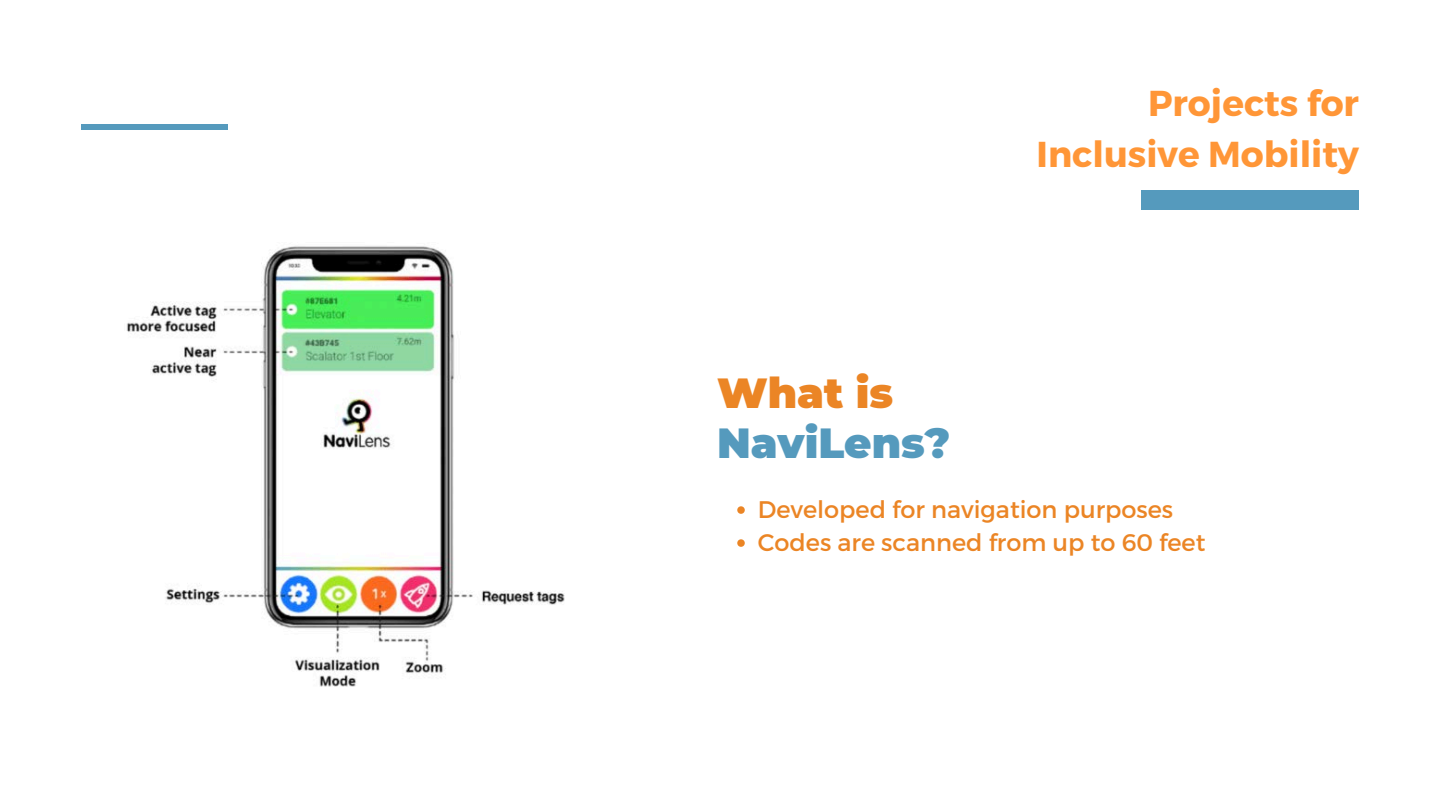
<style>
.page{position:relative;width:1440px;height:810px;background:#fff}
.page>*{position:absolute;margin:0;border:0;box-sizing:border-box;transform-origin:0 0}
.t1{font:900 42px "Montserrat";color:#559abd}
.t2{font:900 42px "Montserrat";color:#eb8525}
.t3{font:700 36px/50.2px "Montserrat";color:#ff9637;text-align:right}
.t4{font:24px "Montserrat";color:#eb8525}
</style>
<div class="page">
<div style="left:1142px;top:190px;width:217px;height:19px;background:#559abd"></div>
<div style="left:81px;top:124px;width:146px;height:5px;background:#559abd"></div>
<img style="left:127px;top:246px;width:438px;height:441px">
<svg style="left:737px;top:506px;width:8px;height:8px"></svg>
<svg style="left:737px;top:539px;width:8px;height:8px"></svg>
<h1 class="t2" style="left:717px;top:367px;width:178px">What is</h1>
<h1 class="t1" style="left:717px;top:417px;width:235px">NaviLens?</h1>
<h2 class="t3" style="left:1037px;top:77px;width:324px">Projects for<br>Inclusive Mobility</h2>
<p class="t4" style="left:758px;top:493px;width:417px">Developed for navigation purposes</p>
<p class="t4" style="left:758px;top:526px;width:449px">Codes are scanned from up to 60 feet</p>
</div>
